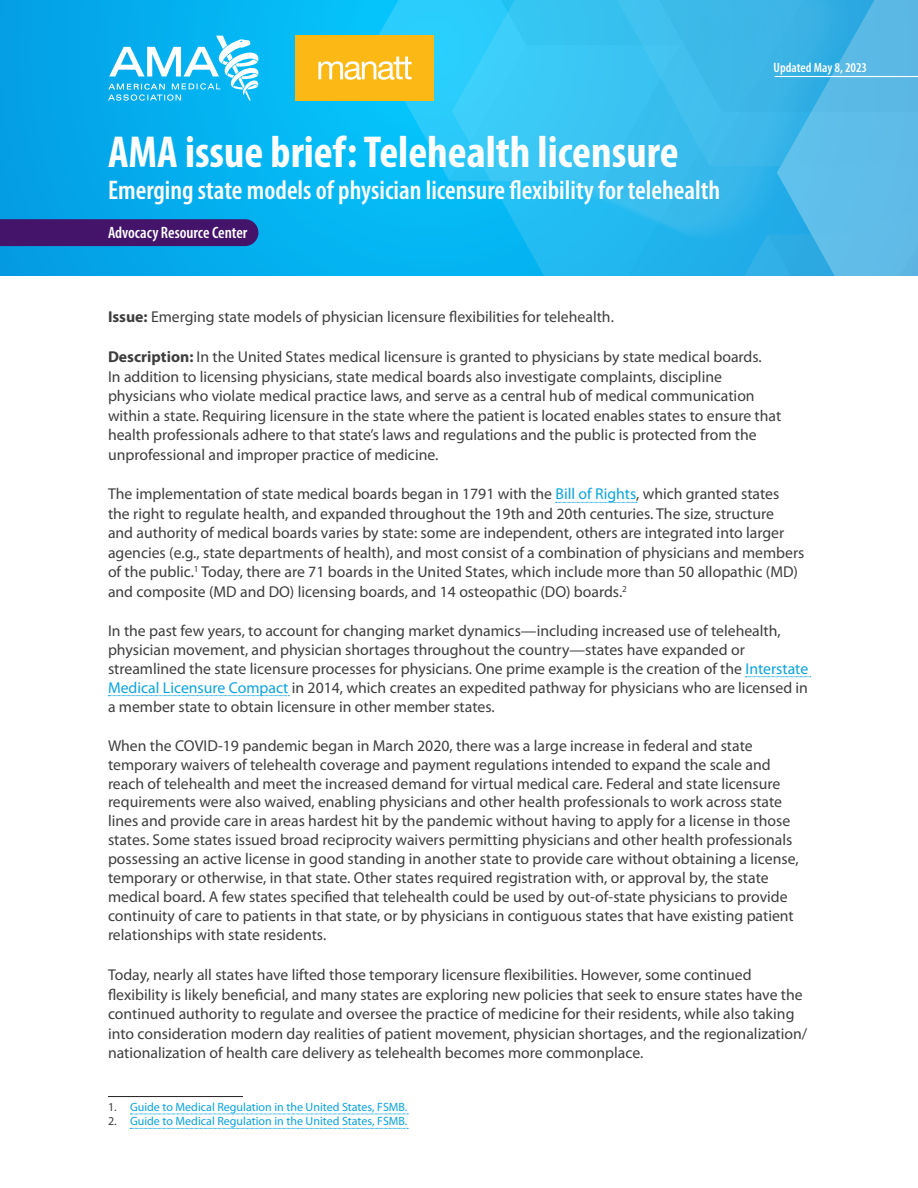
<style>
.page{position:relative;width:918px;height:1188px;background:#fff}
.page>*{position:absolute;margin:0;border:0;box-sizing:border-box;transform-origin:0 0}
.Body{font:700 condensed 45px "Myriad Pro";color:#fff}
.Body-2{font:600 condensed 27px "Myriad Pro";color:#fff}
.Body-3{font:600 condensed 16.5px "Myriad Pro";color:#fff}
.Body1{font:15.75px/19.5px "Myriad Pro";color:#3e3e3f}
.Body-4{font:600 condensed 13.5px "Myriad Pro";color:#fff}
.footnote{font:12px "Myriad Pro";color:#0ba3de}
.s1{font-weight:700}
.s2{color:#0ba3de}
.s3{color:#3e3e3f}
</style>
<div class="page">
<svg style="left:0;top:0;width:318px;height:276px;background:#04abec"></svg>
<svg style="left:108px;top:36px;width:151px;height:65px"></svg>
<svg style="left:556px;top:502px;width:81px;height:1px"></svg>
<svg style="left:746px;top:677px;width:65px;height:1px"></svg>
<svg style="left:108px;top:695px;width:181px;height:1px"></svg>
<hr style="left:108px;top:1096px;width:135px;height:1px;background:#231f20">
<svg style="left:130px;top:1114px;width:278px;height:1px"></svg>
<svg style="left:130px;top:1128px;width:278px;height:1px"></svg>
<div style="left:0;top:219px;width:258px;height:27px;background:#44146b"></div>
<div style="left:296px;top:36px;width:138px;height:65px;background:#fcb814"></div>
<svg style="left:318px;top:0;width:600px;height:276px;background:#3bbce5"></svg>
<hr style="left:775px;top:76px;width:143px;height:1px;background:#fff">
<p class="Body" style="left:108px;top:124px;width:572px">AMA issue brief: Telehealth licensure</p>
<p class="Body-2" style="left:108px;top:173px;width:614px">Emerging state models of physician licensure flexibility for telehealth</p>
<p class="Body-3" style="left:108px;top:222px;width:141px">Advocacy Resource Center</p>
<p class="Body-4" style="left:774px;top:59px;width:95px">Updated May 8, 2023</p>
<p class="Body1" style="left:108px;top:307px;width:507px"><span class="s1">Issue:</span> Emerging state models of physician licensure flexibilities for telehealth.</p>
<p class="Body1" style="left:108px;top:347px;width:675px"><span class="s1">Description:</span> In the United States medical licensure is granted to physicians by state medical boards.<br>In addition to licensing physicians, state medical boards also investigate complaints, discipline physicians who violate medical practice laws, and serve as a central hub of medical communication within a state. Requiring licensure in the state where the patient is located enables states to ensure that health professionals adhere to that state’s laws and regulations and the public is protected from the unprofessional and improper practice of medicine.</p>
<p class="Body1" style="left:108px;top:484px;width:698px">The implementation of state medical boards began in 1791 with the <span class="s2">Bill of Rights</span>, which granted states the right to regulate health, and expanded throughout the 19th and 20th centuries. The size, structure<br>and authority of medical boards varies by state: some are independent, others are integrated into larger agencies (e.g., state departments of health), and most consist of a combination of physicians and members of the public.<sup>1</sup> Today, there are 71 boards in the United States, which include more than 50 allopathic (MD) and composite (MD and DO) licensing boards, and 14 osteopathic (DO) boards.<sup>2</sup></p>
<p class="Body1" style="left:108px;top:621px;width:702px;line-height:18.9px">In the past few years, to account for changing market dynamics—including increased use of telehealth, physician movement, and physician shortages throughout the country—states have expanded or streamlined the state licensure processes for physicians. One prime example is the creation of the <span class="s2">Interstate Medical Licensure Compact</span> in 2014, which creates an expedited pathway for physicians who are licensed in a member state to obtain licensure in other member states.</p>
<p class="Body1" style="left:108px;top:736px;width:692px;line-height:18.9px">When the COVID-19 pandemic began in March 2020, there was a large increase in federal and state temporary waivers of telehealth coverage and payment regulations intended to expand the scale and reach of telehealth and meet the increased demand for virtual medical care. Federal and state licensure requirements were also waived, enabling physicians and other health professionals to work across state lines and provide care in areas hardest hit by the pandemic without having to apply for a license in those states. Some states issued broad reciprocity waivers permitting physicians and other health professionals possessing an active license in good standing in another state to provide care without obtaining a license, temporary or otherwise, in that state. Other states required registration with, or approval by, the state medical board. A few states specified that telehealth could be used by out-of-state physicians to provide continuity of care to patients in that state, or by physicians in contiguous states that have existing patient relationships with state residents.</p>
<p class="Body1" style="left:108px;top:965px;width:701px">Today, nearly all states have lifted those temporary licensure flexibilities. However, some continued flexibility is likely beneficial, and many states are exploring new policies that seek to ensure states have the continued authority to regulate and oversee the practice of medicine for their residents, while also taking into consideration modern day realities of patient movement, physician shortages, and the regionalization/ nationalization of health care delivery as telehealth becomes more commonplace.</p>
<p class="footnote" style="left:108px;top:1100px;width:301px"><span class="s3">1.</span> Guide to Medical Regulation in the United States, FSMB.</p>
<p class="footnote" style="left:108px;top:1114px;width:301px"><span class="s3">2.</span> Guide to Medical Regulation in the United States, FSMB.</p>
</div>
